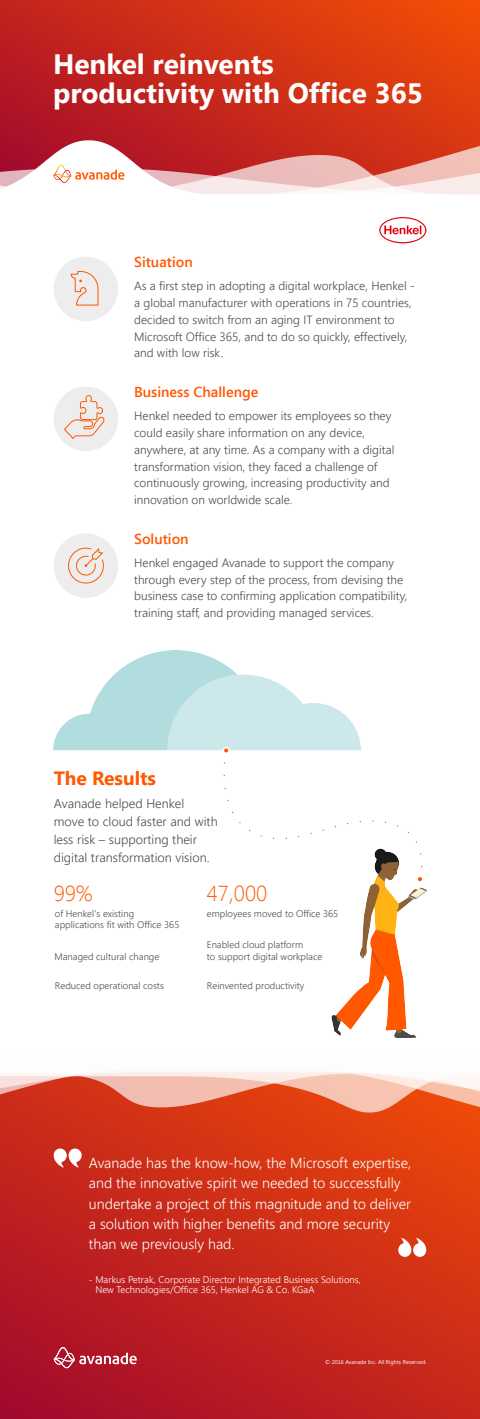
<style>
.page{position:relative;width:480px;height:1419px;background:#fff}
.page>*{position:absolute;margin:0;border:0;box-sizing:border-box;transform-origin:0 0}
.t1{font:700 28px/29.6px "Segoe UI";color:#fff}
.t2{font:300 21.6px "Segoe UI";color:#ff5800}
.t3{font:700 19.2px "Segoe UI";color:#ff5800}
.t4{font:300 14.4px/20.2px "Segoe UI";color:#fff}
.t5{font:600 14.4px "Segoe UI";color:#ff5800}
.t6{font:300 12.8px/17.9px "Segoe UI";color:#4c4c4c}
.t7{font:300 12px/16.8px "Segoe UI";color:#4c4c4c}
.t8{font:300 9.6px/11.5px "Segoe UI";color:#4c4c4c}
.t9{font:300 9.6px/10.8px "Segoe UI";color:#fff}
.t10{font:5.6px "Segoe UI";color:#fff}
</style>
<div class="page">
<img style="left:0;top:0;width:480px;height:194px">
<img style="left:0;top:1114px;width:480px;height:305px">
<svg style="left:379px;top:217px;width:47px;height:26px"></svg>
<img style="left:0;top:889px;width:480px;height:225px">
<img style="left:54px;top:651px;width:372px;height:386px">
<svg style="left:54px;top:1148px;width:28px;height:19px"></svg>
<svg style="left:398px;top:1238px;width:28px;height:19px"></svg>
<svg style="left:54px;top:1347px;width:83px;height:21px;background:#c04755"></svg>
<div style="left:54px;top:387px;width:64px;height:64px;background:#ededed;border-radius:50%"></div>
<svg style="left:64px;top:395px;width:40px;height:44px"></svg>
<div style="left:54px;top:257px;width:64px;height:64px;background:#ededed;border-radius:50%"></div>
<svg style="left:70px;top:271px;width:29px;height:35px"></svg>
<div style="left:54px;top:533px;width:64px;height:65px;background:#ededed;border-radius:50%"></div>
<svg style="left:68px;top:547px;width:36px;height:37px"></svg>
<h1 class="t1" style="left:53px;top:48px;width:371px">Henkel reinvents productivity with Office 365</h1>
<p class="t5" style="left:134px;top:252px;width:60px">Situation</p>
<p class="t7" style="left:134px;top:277px;width:282px">As a first step in adopting a digital workplace, Henkel - a global manufacturer with operations in 75 countries, decided to switch from an aging IT environment to Microsoft Office 365, and to do so quickly, effectively, and with low risk.</p>
<p class="t5" style="left:134px;top:382px;width:126px">Business Challenge</p>
<p class="t7" style="left:134px;top:407px;width:262px">Henkel needed to empower its employees so they could easily share information on any device, anywhere, at any time. As a company with a digital transformation vision, they faced a challenge of continuously growing, increasing productivity and innovation on worldwide scale.</p>
<p class="t5" style="left:134px;top:529px;width:56px">Solution</p>
<p class="t7" style="left:134px;top:554px;width:275px">Henkel engaged Avanade to support the company through every step of the process, from devising the business case to confirming application compatibility, training staff, and providing managed services.</p>
<h3 class="t3" style="left:54px;top:764px;width:104px">The Results</h3>
<p class="t6" style="left:54px;top:794px;width:166px">Avanade helped Henkel move to cloud faster and with less risk – supporting their digital transformation vision.</p>
<h2 class="t2" style="left:54px;top:878px;width:41px">99%</h2>
<h2 class="t2" style="left:207px;top:878px;width:62px">47,000</h2>
<p class="t8" style="left:55px;top:907px;width:126px">of Henkel’s existing applications fit with Office 365</p>
<p class="t8" style="left:207px;top:907px;width:133px">employees moved to Office 365</p>
<p class="t8" style="left:54px;top:950px;width:106px">Managed cultural change</p>
<p class="t8" style="left:55px;top:980px;width:110px">Reduced operational costs</p>
<p class="t8" style="left:207px;top:980px;width:99px">Reinvented productivity</p>
<p class="t8" style="left:207px;top:938px;width:117px">Enabled cloud platform<br>to support digital workplace</p>
<p class="t4" style="left:89px;top:1152px;width:324px">Avanade has the know-how, the Microsoft expertise, and the innovative spirit we needed to successfully undertake a project of this magnitude and to deliver a solution with higher benefits and more security than we previously had.</p>
<p class="t9" style="left:95px;top:1273px;width:267px;text-indent:-6px">- Markus Petrak, Corporate Director Integrated Business Solutions,<br>New Technologies/Office 365, Henkel AG &amp; Co. KGaA</p>
<p class="t10" style="left:325px;top:1358px;width:103px">© 2016 Avanade Inc. All Rights Reserved.</p>
</div>
